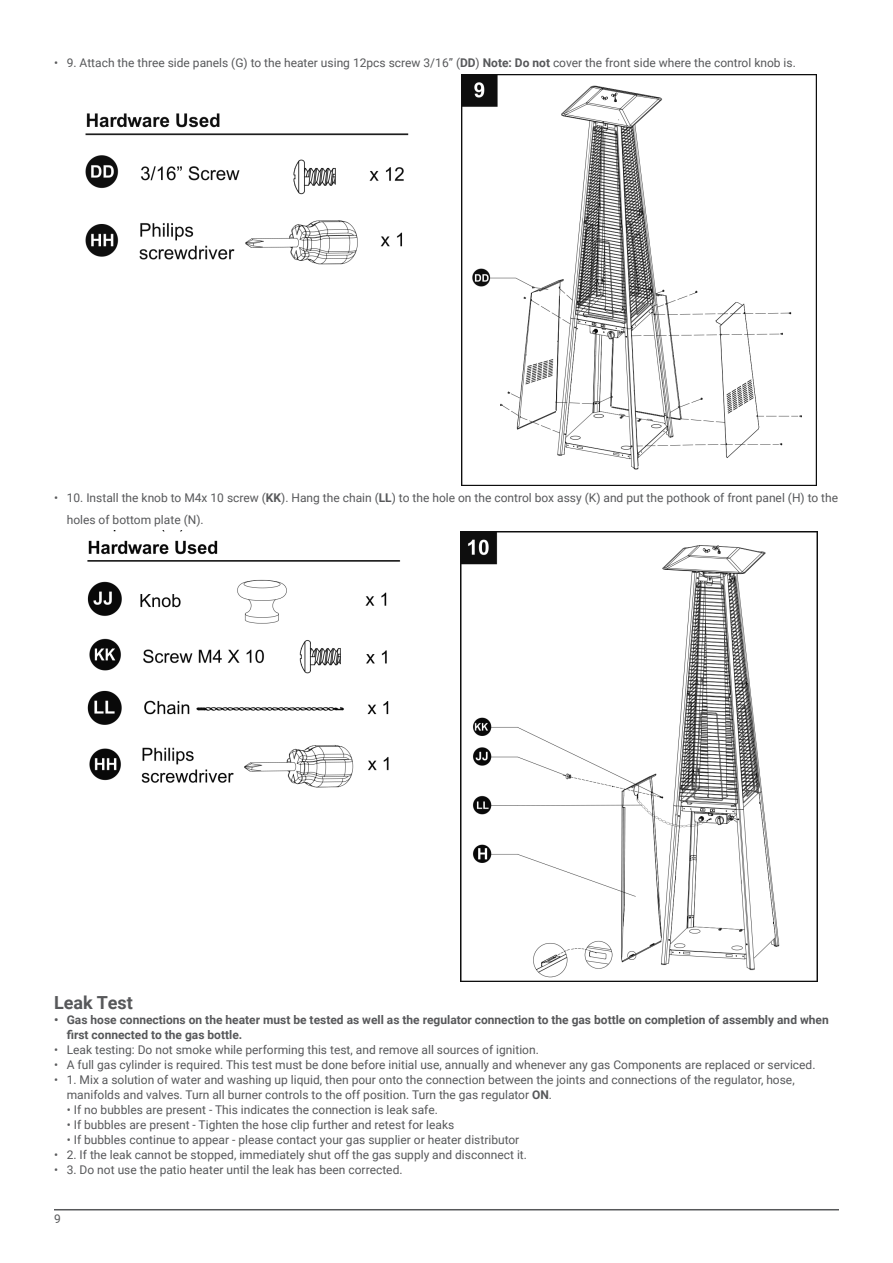
<style>
.page{position:relative;width:893px;height:1263px;background:#fff}
.page>*{position:absolute;margin:0;border:0;box-sizing:border-box;transform-origin:0 0}
.Section_Header{font:700 18px "Roboto";color:#57585a}
.t1{font:12px/22.5px "Roboto";color:#57585a}
.t2{font:700 12px/15px "Roboto";color:#57585a}
.s1{font-weight:700}
</style>
<div class="page">
<hr style="left:54px;top:1209px;width:785px;height:1px;background:#57585a">
<img style="left:87px;top:531px;width:314px;height:257px">
<img style="left:460px;top:531px;width:358px;height:450px">
<img style="left:85px;top:113px;width:324px;height:152px">
<img style="left:461px;top:75px;width:356px;height:410px">
<p class="t1" style="left:54px;top:51px;width:743px">• 9. Attach the three side panels (G) to the heater using 12pcs screw 3/16” (<span class="s1">DD</span>) <span class="s1">Note: Do not</span> cover the front side where the control knob is.</p>
<p class="t1" style="left:67px;top:486px;width:773px;text-indent:-13px">• 10. Install the knob to M4x 10 screw (<span class="s1">KK</span>). Hang the chain (<span class="s1">LL</span>) to the hole on the control box assy (K) and put the pothook of front panel (H) to the holes of bottom plate (N).</p>
<p class="Section_Header" style="left:54px;top:990px;width:80px">Leak Test</p>
<p class="t2" style="left:67px;top:1012px;width:764px;text-indent:-13px">• Gas hose connections on the heater must be tested as well as the regulator connection to the gas bottle on completion of assembly and when first connected to the gas bottle.</p>
<p class="t1" style="left:54px;top:1038px;width:486px">• Leak testing: Do not smoke while performing this test, and remove all sources of ignition.</p>
<p class="t1" style="left:54px;top:1053px;width:763px">• A full gas cylinder is required. This test must be done before initial use, annually and whenever any gas Components are replaced or serviced.</p>
<p class="t1" style="left:67px;top:1072px;width:729px;line-height:15px;text-indent:-13px">• 1. Mix a solution of water and washing up liquid, then pour onto the connection between the joints and connections of the regulator, hose, manifolds and valves. Turn all burner controls to the off position. Turn the gas regulator <span class="s1">ON</span>.</p>
<p class="t1" style="left:67px;top:1098px;width:373px">• If no bubbles are present - This indicates the connection is leak safe.</p>
<p class="t1" style="left:67px;top:1113px;width:389px">• If bubbles are present - Tighten the hose clip further and retest for leaks</p>
<p class="t1" style="left:67px;top:1128px;width:454px">• If bubbles continue to appear - please contact your gas supplier or heater distributor</p>
<p class="t1" style="left:54px;top:1143px;width:474px">• 2. If the leak cannot be stopped, immediately shut off the gas supply and disconnect it.</p>
<p class="t1" style="left:54px;top:1158px;width:350px">• 3. Do not use the patio heater until the leak has been corrected.</p>
<p class="t1" style="left:54px;top:1207px;width:8px">9</p>
</div>
